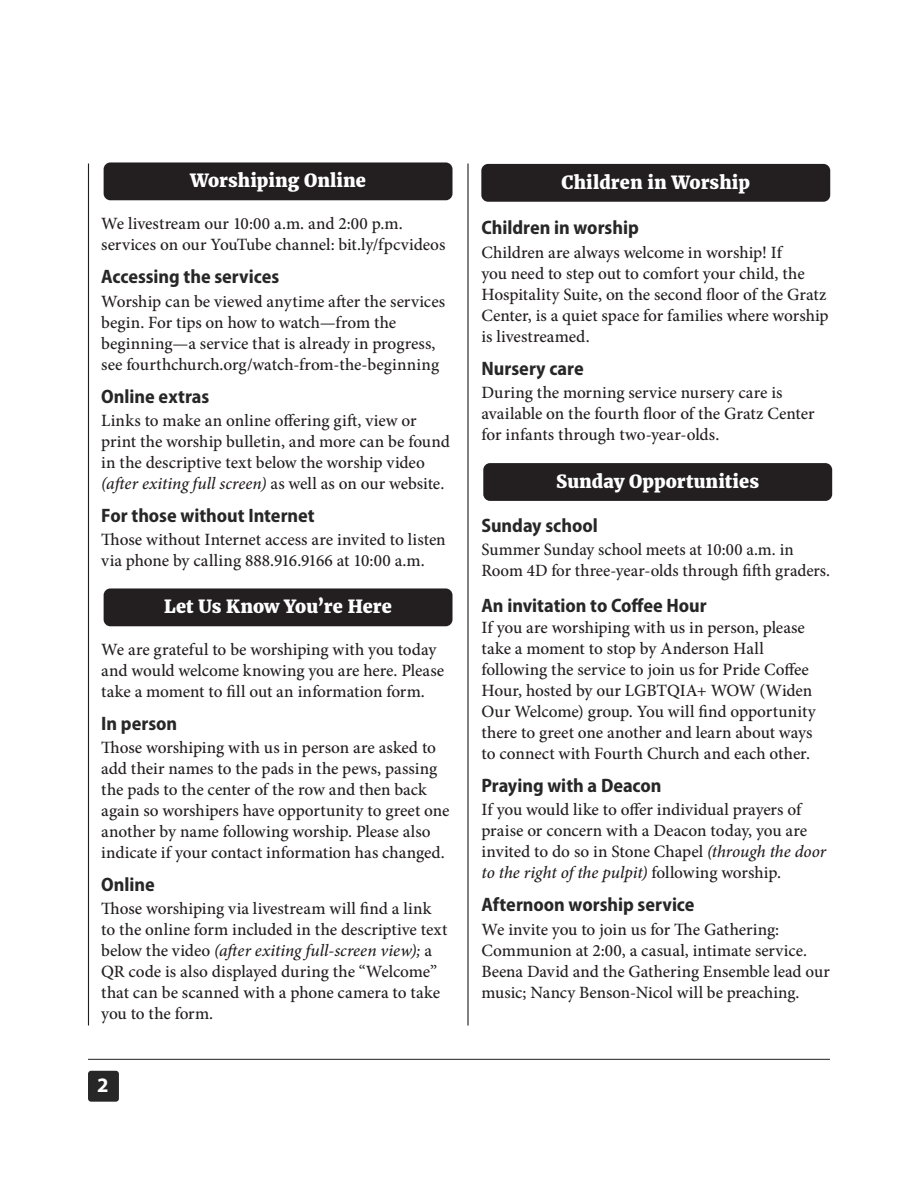
<style>
.page{position:relative;width:918px;height:1188px;background:#fff}
.page>*{position:absolute;margin:0;border:0;box-sizing:border-box;transform-origin:0 0}
.t1{font:700 20.7px "Myriad Pro";color:#fff}
.t2{font:700 semi-condensed 19.5px "Myriad Pro";color:#272728}
.t3{font:800 18px "Merriweather";color:#fff}
.t4{font:500 17.25px/21px "Minion Pro";letter-spacing:-.005em;color:#231f20}
.s1{font-style:italic}
</style>
<div class="page">
<hr style="left:467px;top:164px;width:2px;height:862px;background:#231f20">
<hr style="left:88px;top:164px;width:1px;height:862px;background:#231f20">
<div style="left:104px;top:588px;width:349px;height:38px;background:#231f20;border-radius:7px"></div>
<div style="left:104px;top:162px;width:349px;height:38px;background:#231f20;border-radius:7px"></div>
<div style="left:481px;top:164px;width:349px;height:38px;background:#231f20;border-radius:7px"></div>
<div style="left:483px;top:463px;width:349px;height:38px;background:#231f20;border-radius:7px"></div>
<div style="left:88px;top:1071px;width:31px;height:31px;background:#272728;border-radius:3px"></div>
<hr style="left:88px;top:1059px;width:742px;height:1px;background:#231f20">
<p class="t3" style="left:190px;top:170px;width:177px">Worshiping Online</p>
<p class="t3" style="left:192px;top:172px;width:174px">Worshiping Online</p>
<p class="t3" style="left:562px;top:171px;width:190px">Children in Worship</p>
<p class="t4" style="left:101px;top:213px;width:346px">We livestream our 10:00 a.m. and 2:00 p.m. services on our YouTube channel: bit.ly/fpcvideos</p>
<p class="t2" style="left:101px;top:266px;width:179px">Accessing the services</p>
<p class="t4" style="left:101px;top:291px;width:345px">Worship can be viewed anytime after the services begin. For tips on how to watch—from the beginning—a service that is already in progress, see fourthchurch.org/watch-from-the-beginning</p>
<p class="t2" style="left:101px;top:385px;width:110px">Online extras</p>
<p class="t4" style="left:101px;top:410px;width:350px">Links to make an online offering gift, view or print the worship bulletin, and more can be found in the descriptive text below the worship video <span class="s1">(after exiting full screen)</span> as well as on our website.</p>
<p class="t2" style="left:101px;top:504px;width:215px">For those without Internet</p>
<p class="t4" style="left:101px;top:529px;width:346px">Those without Internet access are invited to listen via phone by calling 888.916.9166 at 10:00 a.m.</p>
<p class="t3" style="left:164px;top:596px;width:229px">Let Us Know You’re Here</p>
<p class="t4" style="left:101px;top:639px;width:345px">We are grateful to be worshiping with you today and would welcome knowing you are here. Please take a moment to fill out an information form.</p>
<p class="t2" style="left:101px;top:712px;width:77px">In person</p>
<p class="t4" style="left:101px;top:737px;width:350px">Those worshiping with us in person are asked to add their names to the pads in the pews, passing the pads to the center of the row and then back again so worshipers have opportunity to greet one another by name following worship. Please also indicate if your contact information has changed.</p>
<p class="t2" style="left:101px;top:874px;width:55px">Online</p>
<p class="t4" style="left:101px;top:898px;width:348px">Those worshiping via livestream will find a link to the online form included in the descriptive text below the video <span class="s1">(after exiting full-screen view);</span> a QR code is also displayed during the “Welcome” that can be scanned with a phone camera to take you to the form.</p>
<p class="t1" style="left:97px;top:1072px;width:13px">2</p>
<p class="t2" style="left:482px;top:217px;width:159px">Children in worship</p>
<p class="t4" style="left:482px;top:242px;width:349px">Children are always welcome in worship! If<br>you need to step out to comfort your child, the Hospitality Suite, on the second floor of the Gratz Center, is a quiet space for families where worship is livestreamed.</p>
<p class="t2" style="left:482px;top:357px;width:104px">Nursery care</p>
<p class="t4" style="left:482px;top:382px;width:335px">During the morning service nursery care is available on the fourth floor of the Gratz Center for infants through two-year-olds.</p>
<p class="t3" style="left:556px;top:470px;width:204px">Sunday Opportunities</p>
<p class="t2" style="left:482px;top:514px;width:118px">Sunday school</p>
<p class="t4" style="left:482px;top:539px;width:350px">Summer Sunday school meets at 10:00 a.m. in<br>Room 4D for three-year-olds through fifth graders.</p>
<p class="t2" style="left:482px;top:595px;width:227px">An invitation to Coffee Hour</p>
<p class="t4" style="left:482px;top:617px;width:336px">If you are worshiping with us in person, please take a moment to stop by Anderson Hall following the service to join us for Pride Coffee Hour, hosted by our LGBTQIA+ WOW (Widen Our Welcome) group. You will find opportunity there to greet one another and learn about ways to connect with Fourth Church and each other.</p>
<p class="t2" style="left:482px;top:775px;width:182px">Praying with a Deacon</p>
<p class="t4" style="left:482px;top:799px;width:346px">If you would like to offer individual prayers of praise or concern with a Deacon today, you are invited to do so in Stone Chapel <span class="s1">(through the door to the right of the pulpit)</span> following worship.</p>
<p class="t2" style="left:482px;top:894px;width:215px">Afternoon worship service</p>
<p class="t4" style="left:482px;top:919px;width:350px">We invite you to join us for The Gathering:<br>Communion at 2:00, a casual, intimate service.<br>Beena David and the Gathering Ensemble lead our music; Nancy Benson-Nicol will be preaching.</p>
</div>
